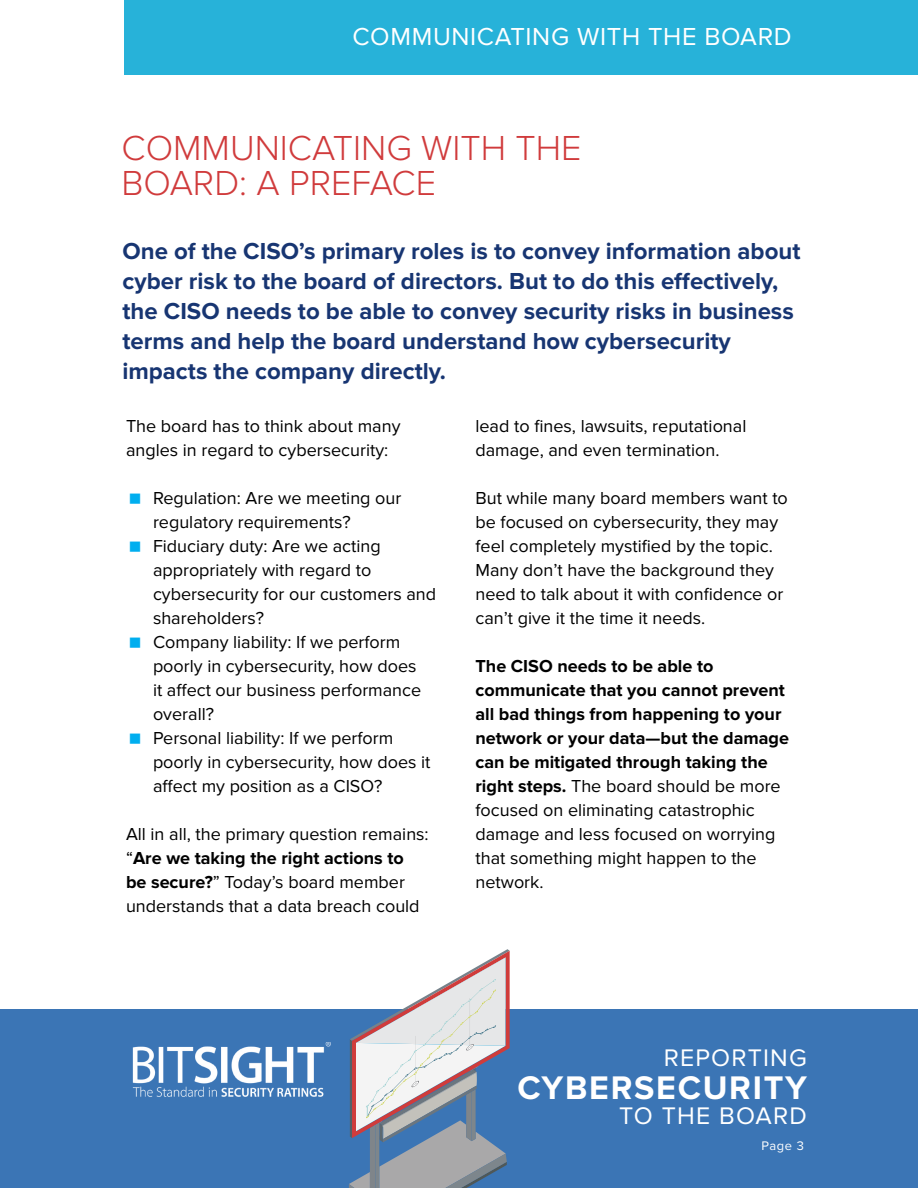
<style>
.page{position:relative;width:918px;height:1188px;background:#fff}
.page>*{position:absolute;margin:0;border:0;box-sizing:border-box;transform-origin:0 0}
.t1{font:300 36px/34.5px "Proxima Nova";color:#d03b3c}
.t2{font:700 33.9px "Proxima Nova";letter-spacing:.05em;color:#fff}
.t3{font:25.5px "Proxima Nova";letter-spacing:.025em;color:#fff}
.t4{font:24.9px "Proxima Nova";letter-spacing:.05em;color:#fff}
.t5{font:700 24px/30px "Proxima Nova";color:#173572}
.t6{font:18px/24px "Proxima Nova";color:#000}
.t7{font:700 18px/24px "Proxima Nova";color:#000}
.t8{font:12.9px "Proxima Nova";color:#fff}
.s1{font-weight:400}
.s2{font-weight:700}
</style>
<div class="page">
<div style="left:0;top:1009px;width:918px;height:179px;background:#3b75b5"></div>
<svg style="left:349px;top:949px;width:161px;height:239px"></svg>
<img style="left:132px;top:1042px;width:199px;height:55px">
<div style="left:124px;top:0;width:794px;height:74px;background:#27b2d9"></div>
<h3 class="t3" style="left:352px;top:22px;width:441px">COMMUNICATING WITH THE BOARD</h3>
<h1 class="t1" style="left:122px;top:131px;width:461px">COMMUNICATING WITH THE<br>BOARD: A PREFACE</h1>
<p class="t5" style="left:122px;top:237px;width:680px">One of the CISO’s primary roles is to convey information about cyber risk to the board of directors. But to do this effectively, the CISO needs to be able to convey security risks in business terms and help the board understand how cybersecurity impacts the company directly.</p>
<p class="t6" style="left:475px;top:415px;width:272px">lead to fines, lawsuits, reputational damage, and even termination.</p>
<p class="t6" style="left:475px;top:487px;width:314px">But while many board members want to be focused on cybersecurity, they may feel completely mystified by the topic.<br>Many don’t have the background they need to talk about it with confidence or can’t give it the time it needs.</p>
<p class="t7" style="left:475px;top:655px;width:315px">The CISO needs to be able to communicate that you cannot prevent all bad things from happening to your network or your data—but the damage can be mitigated through taking the right steps. <span class="s1">The board should be more focused on eliminating catastrophic damage and less focused on worrying that something might happen to the network.</span></p>
<p class="t6" style="left:126px;top:415px;width:276px">The board has to think about many angles in regard to cybersecurity:</p>
<p class="t6" style="left:153px;top:487px;width:285px">Regulation: Are we meeting our regulatory requirements?<br>Fiduciary duty: Are we acting appropriately with regard to cybersecurity for our customers and shareholders?<br>Company liability: If we perform poorly in cybersecurity, how does<br>it affect our business performance overall?<br>Personal liability: If we perform poorly in cybersecurity, how does it affect my position as a CISO?</p>
<p class="t6" style="left:126px;top:823px;width:304px">All in all, the primary question remains: “<span class="s2">Are we taking the right actions to be secure?</span>” Today’s board member understands that a data breach could</p>
<h3 class="t4" style="left:664px;top:1043px;width:145px">REPORTING</h3>
<h2 class="t2" style="left:517px;top:1068px;width:291px">CYBERSECURITY</h2>
<h3 class="t4" style="left:619px;top:1101px;width:189px">TO THE BOARD</h3>
<p class="t8" style="left:761px;top:1138px;width:44px">Page 3</p>
</div>
